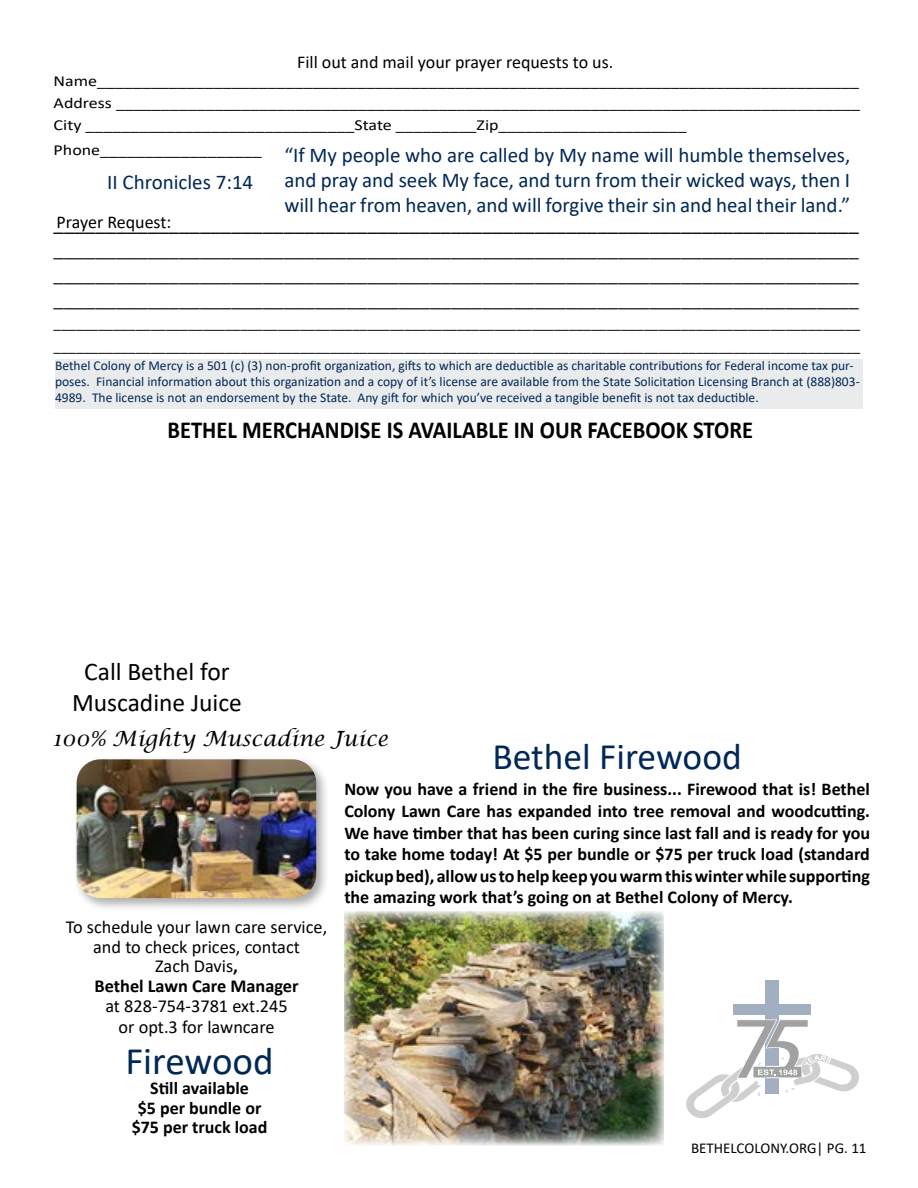
<style>
.page{position:relative;width:918px;height:1188px;background:#fff}
.page>*{position:absolute;margin:0;border:0;box-sizing:border-box;transform-origin:0 0}
.t1{font:39px "Calibri";color:#002856}
.t2{font:37.5px "Calibri";color:#002856}
.t3{font:25.5px/30.6px "Calibri";color:#000;text-align:center}
.t4{font:700 24.6px "Calibri";color:#000;scale:.92 1}
.t5{font:21px/25.2px "Calibri";color:#002856;text-align:justify}
.t6{font:21px "Calibri";color:#000}
.t7{font:italic 21px "Lucida Calligraphy";color:#000}
.t8{font:18.3px/19.8px "Calibri";color:#000;text-align:center}
.t9{font:700 18px/21.6px "Calibri";color:#000;text-align:center}
.t10{font:18px "Calibri";color:#000}
.t11{font:17.85px/25.2px "Calibri";color:#000;text-align:justify;scale:1.18 1}
.t12{font:15.3px/21.6px "Calibri";color:#000;text-align:justify;scale:1.18 1}
.t13{font:15px/22.5px "Calibri";color:#000}
.t14{font:13.5px/16.2px "Calibri";color:#002856}
.s1{font-weight:700}
</style>
<div class="page">
<div style="left:766px;top:981px;width:13px;height:113px;background:#a1afc0"></div>
<div style="left:734px;top:1004px;width:77px;height:11px;background:#a1afc0"></div>
<svg style="left:686px;top:1020px;width:173px;height:98px"></svg>
<img style="left:344px;top:911px;width:320px;height:235px">
<div style="left:55px;top:360px;width:807px;height:49px;background:#e9ebed"></div>
<div style="left:73px;top:756px;width:257px;height:155px;background:#000;opacity:.32"></div>
<img style="left:77px;top:759px;width:239px;height:139px">
<p class="t10" style="left:297px;top:49px;width:318px">Fill out and mail your prayer requests to us.</p>
<p class="t12" style="left:54px;top:70px;width:685px">Name_____________________________________________________________________________________ Address ___________________________________________________________________________________ City ______________________________State _________Zip_____________________</p>
<p class="t12" style="left:54px;top:138px;width:178px">Phone__________________</p>
<p class="t5" style="left:284px;top:141px;width:567px">“If My people who are called by My name will humble themselves, and pray and seek My face, and turn from their wicked ways, then I will hear from heaven, and will forgive their sin and heal their land.”</p>
<p class="t5" style="left:107px;top:169px;width:148px">II Chronicles 7:14</p>
<p class="t10" style="left:57px;top:210px;width:116px">Prayer Request:</p>
<p class="t6" style="left:54px;top:209px;width:807px">_____________________________________________________________________________</p>
<p class="t11" style="left:54px;top:237px;width:684px">_____________________________________________________________________________ _____________________________________________________________________________ _____________________________________________________________________________</p>
<p class="t13" style="left:54px;top:312px;width:808px">____________________________________________________________________________________________________________ ____________________________________________________________________________________________________________</p>
<p class="t14" style="left:55px;top:357px;width:806px">Bethel Colony of Mercy is a 501 (c) (3) non-profit organization, gifts to which are deductible as charitable contributions for Federal income tax pur&shy;poses. Financial information about this organization and a copy of it’s license are available from the State Solicitation Licensing Branch at (888)803-<br>4989. The license is not an endorsement by the State. Any gift for which you’ve received a tangible benefit is not tax deductible.</p>
<h3 class="t4" style="left:168px;top:413px;width:638px">BETHEL MERCHANDISE IS AVAILABLE IN OUR FACEBOOK STORE</h3>
<h3 class="t3" style="left:72px;top:656px;width:171px">Call Bethel for<br>Muscadine Juice</h3>
<p class="t7" style="left:52px;top:726px;width:337px">100% Mighty Muscadine Juice</p>
<p class="t9" style="left:344px;top:778px;width:527px;text-align:justify">Now you have a friend in the fire business... Firewood that is! Bethel Colony Lawn Care has expanded into tree removal and woodcutting.<br>We have timber that has been curing since last fall and is ready for you to take home today! At $5 per bundle or $75 per truck load (standard pickup bed), allow us to help keep you warm this winter while supporting the amazing work that’s going on at Bethel Colony of Mercy.</p>
<h2 class="t2" style="left:492px;top:731px;width:251px">Bethel Firewood</h2>
<p class="t8" style="left:66px;top:916px;width:263px">To schedule your lawn care service, and to check prices, contact<br>Zach Davis<span class="s1">,<br>Bethel Lawn Care Manager</span></p>
<p class="t8" style="left:105px;top:995px;width:184px;line-height:20.9px">at 828-754-3781 ext.245 or opt.3 for lawncare</p>
<h1 class="t1" style="left:125px;top:1034px;width:150px">Firewood</h1>
<p class="t9" style="left:132px;top:1078px;width:137px;line-height:19.4px">Still available<br>$5 per bundle or $75 per truck load</p>
<p class="t13" style="left:691px;top:1136px;width:177px">BETHELCOLONY.ORG| PG. 11</p>
</div>
